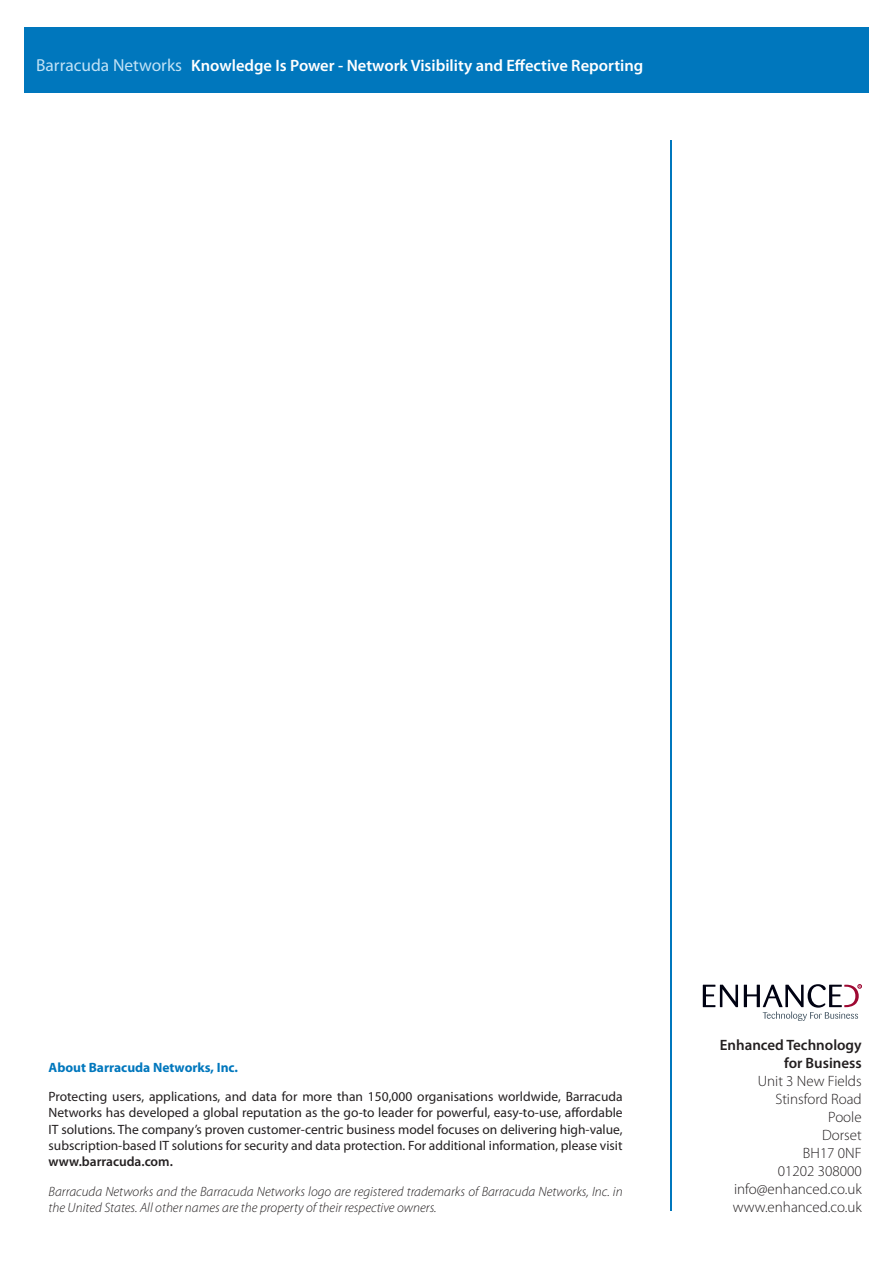
<style>
.page{position:relative;width:893px;height:1263px;background:#fff}
.page>*{position:absolute;margin:0;border:0;box-sizing:border-box;transform-origin:0 0}
.t1{font:600 16.5px "Myriad Pro";color:#fff}
.t2{font:300 15px/18px "Myriad Pro";color:#231f20;text-align:right}
.t3{font:600 15px/18px "Myriad Pro";color:#231f20;text-align:right}
.t4{font:13.5px/16.2px "Myriad Pro";color:#231f20;text-align:justify}
.t5{font:italic 300 13.5px/16.2px "Myriad Pro";color:#231f20}
.t6{font:700 13.5px "Myriad Pro";color:#0077bd}
.t7{font:600 13.5px "Myriad Pro";color:#231f20}
.s1{font-weight:400;font-size:17.4px;color:#c1e2f6}
</style>
<div class="page">
<hr style="left:670px;top:141px;width:2px;height:1070px;background:#0077bd">
<div style="left:24px;top:28px;width:845px;height:65px;background:#0077bd"></div>
<svg style="left:703px;top:985px;width:35px;height:22px"></svg>
<svg style="left:744px;top:984px;width:118px;height:37px"></svg>
<p class="t1" style="left:36px;top:56px;width:609px"><span class="s1">Barracuda Networks</span> Knowledge Is Power - Network Visibility and Effective Reporting</p>
<p class="t6" style="left:49px;top:1059px;width:191px">About Barracuda Networks, Inc.</p>
<p class="t4" style="left:49px;top:1089px;width:576px">Protecting users, applications, and data for more than 150,000 organisations worldwide, Barracuda Networks has developed a global reputation as the go-to leader for powerful, easy-to-use, affordable IT solutions. The company’s proven customer-centric business model focuses on delivering high-value, subscription-based IT solutions for security and data protection. For additional information, please visit</p>
<p class="t7" style="left:49px;top:1154px;width:126px">www.barracuda.com.</p>
<p class="t5" style="left:49px;top:1183px;width:576px">Barracuda Networks and the Barracuda Networks logo are registered trademarks of Barracuda Networks, Inc. in the United States. All other names are the property of their respective owners.</p>
<p class="t3" style="left:720px;top:1036px;width:143px">Enhanced Technology for Business</p>
<p class="t2" style="left:733px;top:1072px;width:130px">Unit 3 New Fields<br>Stinsford Road<br>Poole<br>Dorset<br>BH17 0NF<br>01202 308000 info@enhanced.co.uk www.enhanced.co.uk</p>
</div>
